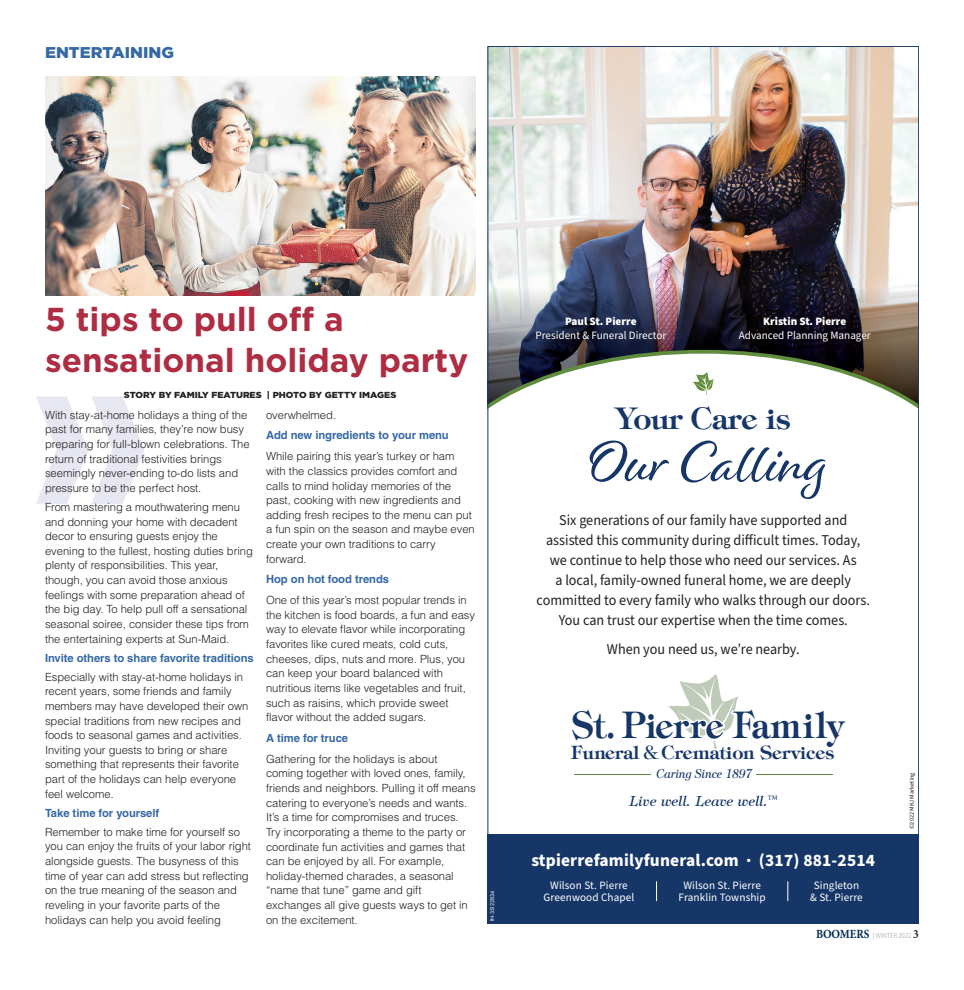
<style>
.page{position:relative;width:964px;height:990px;background:#fff}
.page>*{position:absolute;margin:0;border:0;box-sizing:border-box;transform-origin:0 0}
.t1{font:293.38px "Aachen BT";color:#e7e7f2}
.t2{font:60px "Alisha";color:#163668}
.t3{font:600 36.88px "Tiffany";color:#163668;scale:.89 1}
.t4{font:700 33.12px/41.2px "Gotham HTF";color:#ae2d42}
.t5{font:600 30px "Tiffany";letter-spacing:-.01em;color:#163668}
.t6{font:600 18.38px "Tiffany";color:#163668}
.t7{font:700 17.5px "Source Sans Pro";letter-spacing:.01em;color:#fff}
.t8{font:900 15.62px "Gotham HTF";color:#3669a3;scale:1.05 1}
.t9{font:15px/20px "Source Sans Pro";color:#231f20;text-align:center;scale:.94 1}
.t10{font:italic 14px "Tiffany";color:#163668}
.t11{font:italic 12.25px "Tiffany";color:#163668;scale:.89 1}
.t12{font:300 11.25px/14.6px "Helvetica";letter-spacing:-.005em;color:#231f20}
.t13{font:11.25px/12.5px "Source Sans Pro";color:#fff;text-align:center}
.t14{font:700 11.25px "Helvetica";letter-spacing:-.005em;color:#3669a3}
.t15{font:900 11.25px "Source Sans Pro";color:#fff}
.t16{font:900 8.75px "Gotham HTF";color:#231f20;scale:1.05 1}
.t17{font:300 7.5px "Myriad Pro";letter-spacing:.01em;color:#939598;scale:.9 1}
.t18{font:6.25px "Source Sans Pro";color:#231f20}
.t19{font:5px "Futura";color:#fff}
.s1{font-family:"Minion Pro";font-weight:700;font-size:12.5px;color:#012a52}
.s2{font-family:"Minion Pro";font-weight:700;font-size:12.5px;color:#231f20}
</style>
<div class="page">
<img style="left:489px;top:48px;width:427px;height:302px">
<svg style="left:489px;top:350px;width:427px;height:58px"></svg>
<div style="left:487px;top:834px;width:431px;height:90px;background:#163668"></div>
<div style="left:606px;top:731px;width:8px;height:10px;border:3px solid #fff;border-radius:50%"></div>
<svg style="left:668px;top:674px;width:70px;height:75px"></svg>
<hr style="left:755px;top:774px;width:77px;height:1px;background:#608c3d">
<hr style="left:573px;top:774px;width:77px;height:1px;background:#608c3d">
<svg style="left:656px;top:881px;width:1px;height:20px"></svg>
<svg style="left:787px;top:881px;width:1px;height:20px"></svg>
<svg style="left:692px;top:372px;width:21px;height:23px"></svg>
<img style="left:45px;top:76px;width:430px;height:220px">
<h3 class="t8" style="left:45px;top:43px;width:124px">ENTERTAINING</h3>
<h3 class="t4" style="left:45px;top:297px;width:424px">5 tips to pull off a sensational holiday party</h3>
<p class="t16" style="left:124px;top:390px;width:261px">STORY BY FAMILY FEATURES | PHOTO BY GETTY IMAGES</p>
<h1 class="t1" style="left:22px;top:241px;width:140px">»</h1>
<p class="t12" style="left:45px;top:407px;width:206px">With stay-at-home holidays a thing of the past for many families, they’re now busy preparing for full-blown celebrations. The return of traditional festivities brings seemingly never-ending to-do lists and pressure to be the perfect host.</p>
<p class="t12" style="left:45px;top:499px;width:209px">From mastering a mouthwatering menu and donning your home with decadent decor to ensuring guests enjoy the evening to the fullest, hosting duties bring plenty of responsibilities. This year, though, you can avoid those anxious feelings with some preparation ahead of the big day. To help pull off a sensational seasonal soiree, consider these tips from the entertaining experts at Sun-Maid.</p>
<p class="t14" style="left:45px;top:651px;width:210px">Invite others to share favorite traditions</p>
<p class="t12" style="left:45px;top:669px;width:205px">Especially with stay-at-home holidays in recent years, some friends and family members may have developed their own special traditions from new recipes and foods to seasonal games and activities.<br>Inviting your guests to bring or share something that represents their favorite part of the holidays can help everyone feel welcome.</p>
<p class="t14" style="left:45px;top:806px;width:116px">Take time for yourself</p>
<p class="t12" style="left:45px;top:824px;width:207px">Remember to make time for yourself so you can enjoy the fruits of your labor right alongside guests. The busyness of this time of year can add stress but reflecting on the true meaning of the season and reveling in your favorite parts of the holidays can help you avoid feeling</p>
<p class="t12" style="left:266px;top:407px;width:72px">overwhelmed.</p>
<p class="t14" style="left:266px;top:429px;width:184px">Add new ingredients to your menu</p>
<p class="t12" style="left:266px;top:449px;width:210px">While pairing this year’s turkey or ham with the classics provides comfort and calls to mind holiday memories of the past, cooking with new ingredients and adding fresh recipes to the menu can put a fun spin on the season and maybe even create your own traditions to carry forward.</p>
<p class="t14" style="left:266px;top:573px;width:124px">Hop on hot food trends</p>
<p class="t12" style="left:266px;top:593px;width:210px">One of this year’s most popular trends in the kitchen is food boards, a fun and easy way to elevate flavor while incorporating favorites like cured meats, cold cuts, cheeses, dips, nuts and more. Plus, you can keep your board balanced with nutritious items like vegetables and fruit, such as raisins, which provide sweet flavor without the added sugars.</p>
<p class="t14" style="left:266px;top:731px;width:84px">A time for truce</p>
<p class="t12" style="left:266px;top:751px;width:211px">Gathering for the holidays is about coming together with loved ones, family, friends and neighbors. Pulling it off means catering to everyone’s needs and wants.<br>It’s a time for compromises and truces.<br>Try incorporating a theme to the party or coordinate fun activities and games that can be enjoyed by all. For example, holiday-themed charades, a seasonal “name that tune” game and gift exchanges all give guests ways to get in on the excitement.</p>
<p class="t19" style="left:489px;top:921px;width:31px;rotate:-90deg">IN-35122834</p>
<p class="t15" style="left:565px;top:314px;width:73px">Paul St. Pierre</p>
<p class="t13" style="left:535px;top:329px;width:132px">President &amp; Funeral Director</p>
<p class="t15" style="left:762px;top:314px;width:85px">Kristin St. Pierre</p>
<p class="t13" style="left:738px;top:329px;width:133px">Advanced Planning Manager</p>
<h3 class="t5" style="left:615px;top:400px;width:177px">Your Care is</h3>
<h2 class="t2" style="left:588px;top:426px;width:242px">Our Calling</h2>
<p class="t9" style="left:536px;top:510px;width:356px">Six generations of our family have supported and assisted this community during difficult times. Today, we continue to help those who need our services. As<br>a local, family-owned funeral home, we are deeply committed to every family who walks through our doors.<br>You can trust our expertise when the time comes.</p>
<h3 class="t9" style="left:606px;top:639px;width:206px">When you need us, we’re nearby.</h3>
<h3 class="t3" style="left:571px;top:702px;width:307px">St. Pierre Family</h3>
<h3 class="t6" style="left:570px;top:741px;width:265px">Funeral &amp; Cremation Services</h3>
<p class="t11" style="left:656px;top:766px;width:109px">Caring Since 1897</p>
<p class="t10" style="left:628px;top:792px;width:150px">Live well. Leave well.<sup>™</sup></p>
<h3 class="t7" style="left:531px;top:849px;width:345px">stpierrefamilyfuneral.com · (317) 881-2514</h3>
<p class="t13" style="left:543px;top:879px;width:92px">Wilson St. Pierre<br>Greenwood Chapel</p>
<p class="t13" style="left:678px;top:879px;width:88px">Wilson St. Pierre<br>Franklin Township</p>
<p class="t13" style="left:809px;top:879px;width:54px">Singleton &amp; St. Pierre</p>
<p class="t18" style="left:907px;top:829px;width:58px;rotate:-90deg">©2022 MKJ Marketing</p>
<p class="t17" style="left:815px;top:931px;width:116px"><span class="s1">BOOMERS</span> | WINTER 2022 <span class="s2">3</span></p>
</div>
